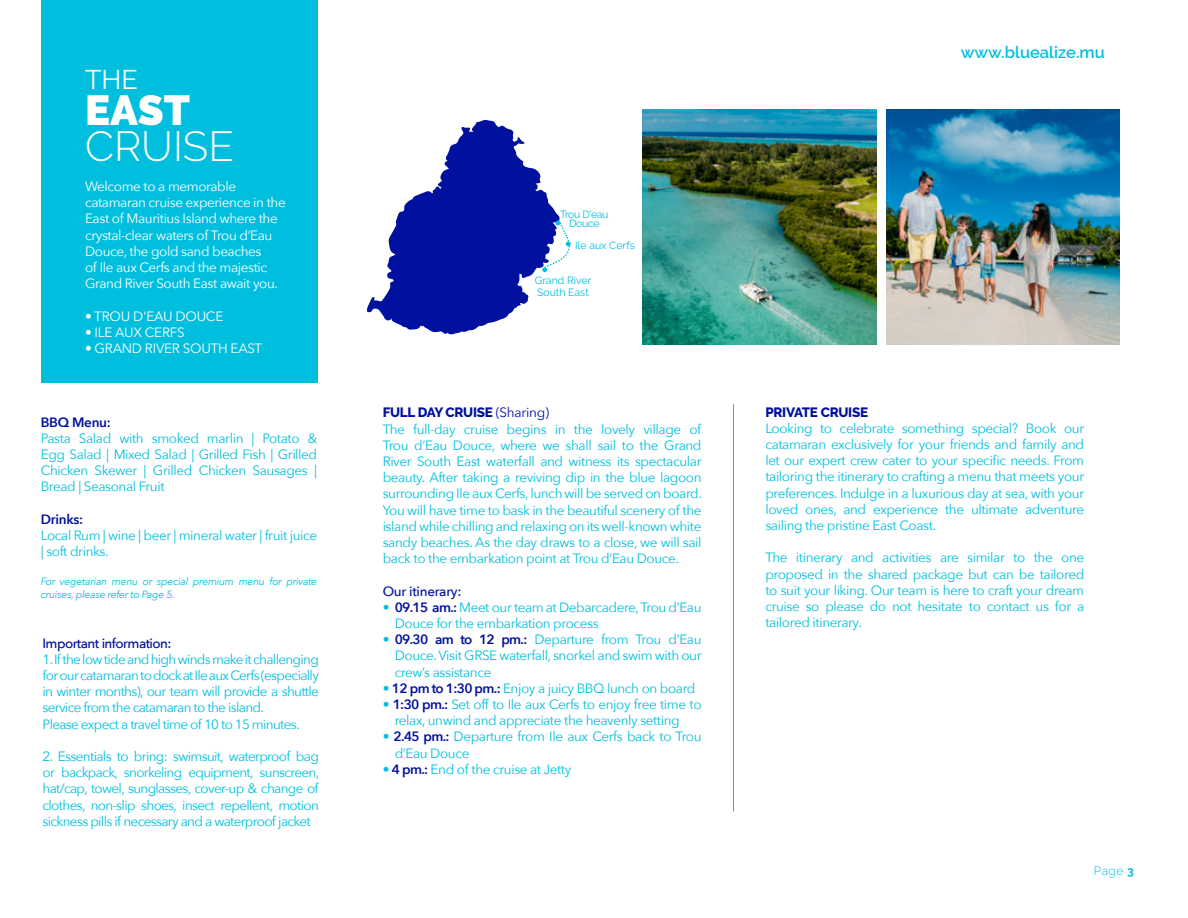
<style>
.page{position:relative;width:1188px;height:918px;background:#fff}
.page>*{position:absolute;margin:0;border:0;box-sizing:border-box;transform-origin:0 0}
.t1{font:300 42px "Raleway";color:#fff}
.t2{font:900 42px "Raleway";color:#fff}
.t3{font:27px "Raleway";color:#fff}
.t4{font:600 16.5px "Raleway";color:#00bfde}
.t5{font:13.5px/16.2px "Avenir Next";letter-spacing:-.03em;color:#00bfde;text-align:justify}
.t6{font:13.5px/16.2px "Avenir Next";letter-spacing:-.03em;color:#fff}
.t7{font:13.5px/16.2px "Avenir Next";letter-spacing:-.05em;color:#00bfde}
.t8{font:800 13.5px "Raleway";letter-spacing:-.02em;color:#00109f}
.t9{font:500 13.5px "Avenir Next";letter-spacing:-.04em;color:#00109f}
.t10{font:600 13.5px "Avenir Next";letter-spacing:-.02em;color:#00109f}
.t11{font:500 13.5px "Avenir Next";letter-spacing:-.02em;color:#00109f}
.t12{font:300 12px "Raleway";color:#00c0de}
.t13{font:italic 10.5px/12.6px "Avenir Next";letter-spacing:-.03em;color:#00bfde}
.t14{font:10.5px/12.6px "Raleway";color:#00bfde}
.t15{font:10.5px/9px "Raleway";letter-spacing:-.03em;color:#00bfde;text-align:center}
.s1{font-family:"Avenir Next";font-weight:400}
.s2{font-weight:600;color:#00109f}
.s3{font-weight:700}
</style>
<div class="page">
<img style="left:886px;top:110px;width:234px;height:234px">
<img style="left:643px;top:110px;width:233px;height:234px">
<div style="left:41px;top:0;width:276px;height:383px;background:#00bfde"></div>
<svg style="left:367px;top:120px;width:204px;height:215px"></svg>
<hr style="left:733px;top:404px;width:1px;height:407px;background:#00bfde">
<h2 class="t3" style="left:85px;top:64px;width:54px">THE</h2>
<h1 class="t2" style="left:85px;top:86px;width:106px">EAST</h1>
<h1 class="t1" style="left:85px;top:122px;width:151px">CRUISE</h1>
<p class="t6" style="left:85px;top:178px;width:202px">Welcome to a memorable catamaran cruise experience in the<br>East of Mauritius Island where the crystal-clear waters of Trou d’Eau<br>Douce, the gold sand beaches<br>of Ile aux Cerfs and the majestic<br>Grand River South East await you.</p>
<p class="t6" style="left:85px;top:307px;width:140px">• TROU D'EAU DOUCE</p>
<p class="t6" style="left:85px;top:323px;width:101px">• ILE AUX CERFS</p>
<p class="t6" style="left:85px;top:340px;width:179px">• GRAND RIVER SOUTH EAST</p>
<p class="t10" style="left:41px;top:410px;width:72px">BBQ Menu:</p>
<p class="t5" style="left:41px;top:429px;width:278px">Pasta Salad with smoked marlin | Potato &amp; Egg Salad | Mixed Salad | Grilled Fish | Grilled Chicken Skewer | Grilled Chicken Sausages | Bread | Seasonal Fruit</p>
<p class="t10" style="left:41px;top:508px;width:44px">Drinks:</p>
<p class="t5" style="left:41px;top:527px;width:278px">Local Rum | wine | beer | mineral water | fruit juice | soft drinks.</p>
<p class="t13" style="left:41px;top:575px;width:278px">For vegetarian menu or special premium menu for private cruises, please refer to Page 5.</p>
<p class="t9" style="left:43px;top:631px;width:131px">Important information:</p>
<p class="t7" style="left:43px;top:651px;width:278px">1. If the low tide and high winds make it challenging for our catamaran to dock at Ile aux Cerfs (especially in winter months), our team will provide a shuttle service from the catamaran to the island.<br>Please expect a travel time of 10 to 15 minutes.</p>
<p class="t5" style="left:43px;top:748px;width:278px">2. Essentials to bring: swimsuit, waterproof bag or backpack, snorkeling equipment, sunscreen, hat/cap, towel, sunglasses, cover-up &amp; change of clothes, non-slip shoes, insect repellent, motion sickness pills if necessary and a waterproof jacket</p>
<p class="t15" style="left:560px;top:210px;width:50px">Trou D’eau<br>Douce</p>
<p class="t14" style="left:575px;top:239px;width:61px">Ile aux Cerfs</p>
<p class="t14" style="left:535px;top:273px;width:58px">Grand River<br>South East</p>
<p class="t8" style="left:383px;top:405px;width:168px">FULL DAY CRUISE <span class="s1">(Sharing)</span></p>
<p class="t5" style="left:383px;top:420px;width:321px">The full-day cruise begins in the lovely village of Trou d’Eau Douce, where we shall sail to the Grand River South East waterfall and witness its spectacular beauty. After taking a reviving dip in the blue lagoon surrounding Ile aux Cerfs, lunch will be served on board.<br>You will have time to bask in the beautiful scenery of the island while chilling and relaxing on its well-known white sandy beaches. As the day draws to a close, we will sail back to the embarkation point at Trou d’Eau Douce.</p>
<p class="t11" style="left:383px;top:579px;width:80px">Our itinerary:</p>
<p class="t5" style="left:395px;top:598px;width:308px;text-indent:-12px">• <span class="s2">09.15 am.:</span> Meet our team at Debarcadere, Trou d’Eau<br>Douce for the embarkation process</p>
<p class="t5" style="left:395px;top:631px;width:308px;text-indent:-12px">• <span class="s2">09.30 am to 12 pm.:</span> Departure from Trou d’Eau Douce. Visit GRSE waterfall, snorkel and swim with our crew’s assistance</p>
<p class="t5" style="left:383px;top:679px;width:314px">• <span class="s2">12 pm to 1:30 pm.:</span> Enjoy a juicy BBQ lunch on board</p>
<p class="t5" style="left:395px;top:696px;width:308px;text-indent:-12px">• <span class="s2">1:30 pm.:</span> Set off to Ile aux Cerfs to enjoy free time to relax, unwind and appreciate the heavenly setting</p>
<p class="t5" style="left:395px;top:728px;width:308px;text-indent:-12px">• <span class="s2">2.45 pm.:</span> Departure from Ile aux Cerfs back to Trou d’Eau Douce</p>
<p class="t5" style="left:383px;top:760px;width:190px">• <span class="s2">4 pm.:</span> End of the cruise at Jetty</p>
<p class="t4" style="left:961px;top:43px;width:146px">www.bluealize.mu</p>
<p class="t8" style="left:765px;top:404px;width:104px">PRIVATE CRUISE</p>
<p class="t5" style="left:765px;top:419px;width:320px">Looking to celebrate something special? Book our catamaran exclusively for your friends and family and let our expert crew cater to your specific needs. From tailoring the itinerary to crafting a menu that meets your preferences. Indulge in a luxurious day at sea, with your loved ones, and experience the ultimate adventure sailing the pristine East Coast.</p>
<p class="t5" style="left:765px;top:549px;width:320px">The itinerary and activities are similar to the one proposed in the shared package but can be tailored to suit your liking. Our team is here to craft your dream cruise so please do not hesitate to contact us for a tailored itinerary.</p>
<p class="t12" style="left:1094px;top:864px;width:42px">Page <span class="s3">3</span></p>
</div>
